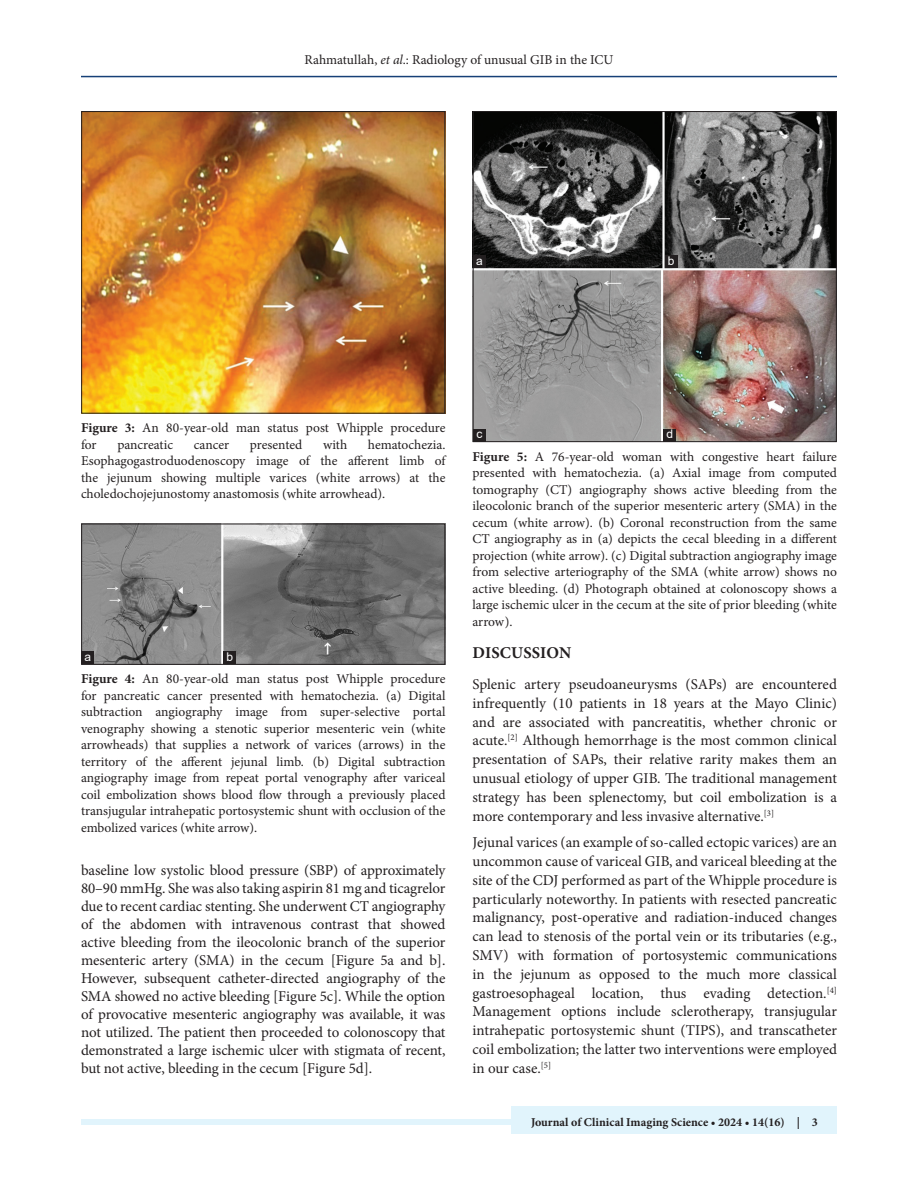
<style>
.page{position:relative;width:918px;height:1188px;background:#fff}
.page>*{position:absolute;margin:0;border:0;box-sizing:border-box;transform-origin:0 0}
.t1{font:700 16.5px "Minion Pro";letter-spacing:.01em;color:#231f20}
.TX{font:15px/18.8px "Minion Pro";letter-spacing:-.005em;color:#231f20;text-align:justify}
.FGC{font:13.5px/16.5px "Minion Pro";color:#231f20;text-align:justify}
.JF{font:700 12px "Minion Pro";color:#231f20}
.LABEL{font:12px "Arial";color:#fff}
.s1{font-style:italic}
.s2{font-weight:700}
</style>
<div class="page">
<hr style="left:81px;top:76px;width:756px;height:1px;background:#164077">
<div style="left:81px;top:1119px;width:756px;height:6px;background:#e1f4fc"></div>
<div style="left:512px;top:1106px;width:325px;height:28px;background:#e1f4fc"></div>
<img style="left:83px;top:113px;width:360px;height:298px">
<div style="left:81px;top:111px;width:364px;height:302px;border:1px solid #231f20"></div>
<img style="left:83px;top:526px;width:360px;height:137px">
<div style="left:81px;top:524px;width:364px;height:141px;border:1px solid #231f20"></div>
<div style="left:82px;top:651px;width:12px;height:13px;background:#231f20"></div>
<div style="left:223px;top:652px;width:13px;height:12px;background:#231f20"></div>
<img style="left:475px;top:113px;width:360px;height:327px">
<div style="left:473px;top:111px;width:364px;height:331px;border:1px solid #231f20"></div>
<div style="left:473px;top:256px;width:13px;height:12px;background:#231f20"></div>
<div style="left:665px;top:255px;width:13px;height:13px;background:#231f20"></div>
<div style="left:473px;top:429px;width:13px;height:13px;background:#231f20"></div>
<div style="left:663px;top:429px;width:13px;height:13px;background:#231f20"></div>
<p class="FGC" style="left:304px;top:51px;width:311px">Rahmatullah, <span class="s1">et al</span>.: Radiology of unusual GIB in the ICU</p>
<p class="LABEL" style="left:476px;top:253px;width:8px">a</p>
<p class="LABEL" style="left:668px;top:253px;width:8px">b</p>
<p class="FGC" style="left:81px;top:420px;width:366px"><span class="s2">Figure 3:</span> An 80-year-old man status post Whipple procedure for</p>
<p class="FGC" style="left:81px;top:436px;width:366px;text-indent:287px">hematochezia.<br>Esophagogastroduodenoscopy image of the afferent limb of the jejunum showing multiple varices (white arrows) at the choledochojejunostomy anastomosis (white arrowhead).</p>
<p class="FGC" style="left:117px;top:436px;width:57px">pancreatic</p>
<p class="FGC" style="left:194px;top:436px;width:37px">cancer</p>
<p class="FGC" style="left:250px;top:436px;width:54px">presented</p>
<p class="FGC" style="left:323px;top:436px;width:26px">with</p>
<p class="LABEL" style="left:85px;top:649px;width:8px">a</p>
<p class="LABEL" style="left:226px;top:649px;width:8px">b</p>
<p class="FGC" style="left:81px;top:671px;width:366px"><span class="s2">Figure 4:</span> An 80-year-old man status post Whipple procedure for pancreatic cancer presented with hematochezia. (a) Digital subtraction angiography image from super-selective portal venography showing a stenotic superior mesenteric vein (white arrowheads) that supplies a network of varices (arrows) in the territory of the afferent jejunal limb. (b) Digital subtraction angiography image from repeat portal venography after variceal coil embolization shows blood flow through a previously placed transjugular intrahepatic portosystemic shunt with occlusion of the embolized varices (white arrow).</p>
<p class="TX" style="left:81px;top:861px;width:366px;line-height:18px">baseline low systolic blood pressure (SBP) of approximately 80–90 mmHg. She was also taking aspirin 81 mg and ticagrelor due to recent cardiac stenting. She underwent CT angiography of the abdomen with intravenous contrast that showed active bleeding from the ileocolonic branch of the superior mesenteric artery (SMA) in the cecum [Figure 5a and b].<br>However, subsequent catheter-directed angiography of the SMA showed no active bleeding [Figure 5c]. While the option of provocative mesenteric angiography was available, it was not utilized. The patient then proceeded to colonoscopy that demonstrated a large ischemic ulcer with stigmata of recent, but not active, bleeding in the cecum [Figure 5d].</p>
<p class="LABEL" style="left:477px;top:426px;width:7px">c</p>
<p class="LABEL" style="left:667px;top:426px;width:8px">d</p>
<p class="FGC" style="left:472px;top:448px;width:366px"><span class="s2">Figure 5:</span> A 76-year-old woman with congestive heart failure presented with hematochezia. (a) Axial image from computed tomography (CT) angiography shows active bleeding from the ileocolonic branch of the superior mesenteric artery (SMA) in the cecum (white arrow). (b) Coronal reconstruction from the same CT angiography as in (a) depicts the cecal bleeding in a different projection (white arrow). (c) Digital subtraction angiography image from selective arteriography of the SMA (white arrow) shows no active bleeding. (d) Photograph obtained at colonoscopy shows a large ischemic ulcer in the cecum at the site of prior bleeding (white arrow).</p>
<h1 class="t1" style="left:473px;top:641px;width:100px">DISCUSSION</h1>
<p class="TX" style="left:472px;top:675px;width:366px">Splenic artery pseudoaneurysms (SAPs) are encountered infrequently (10 patients in 18 years at the Mayo Clinic) and are associated with pancreatitis, whether chronic or acute.<sup>[2]</sup> Although hemorrhage is the most common clinical presentation of SAPs, their relative rarity makes them an unusual etiology of upper GIB. The traditional management strategy has been splenectomy, but coil embolization is a more contemporary and less invasive alternative.<sup>[3]</sup></p>
<p class="TX" style="left:472px;top:833px;width:366px">Jejunal varices (an example of so-called ectopic varices) are an uncommon cause of variceal GIB, and variceal bleeding at the site of the CDJ performed as part of the Whipple procedure is particularly noteworthy. In patients with resected pancreatic malignancy, post-operative and radiation-induced changes can lead to stenosis of the portal vein or its tributaries (e.g., SMV) with formation of portosystemic communications in the jejunum as opposed to the much more classical gastroesophageal location, thus evading detection.<sup>[4] </sup>Management options include sclerotherapy, transjugular intrahepatic portosystemic shunt (TIPS), and transcatheter coil embolization; the latter two interventions were employed in our case.<sup>[5]</sup></p>
<p class="JF" style="left:531px;top:1113px;width:288px">Journal of Clinical Imaging Science • 2024 • 14(16) | 3</p>
</div>
